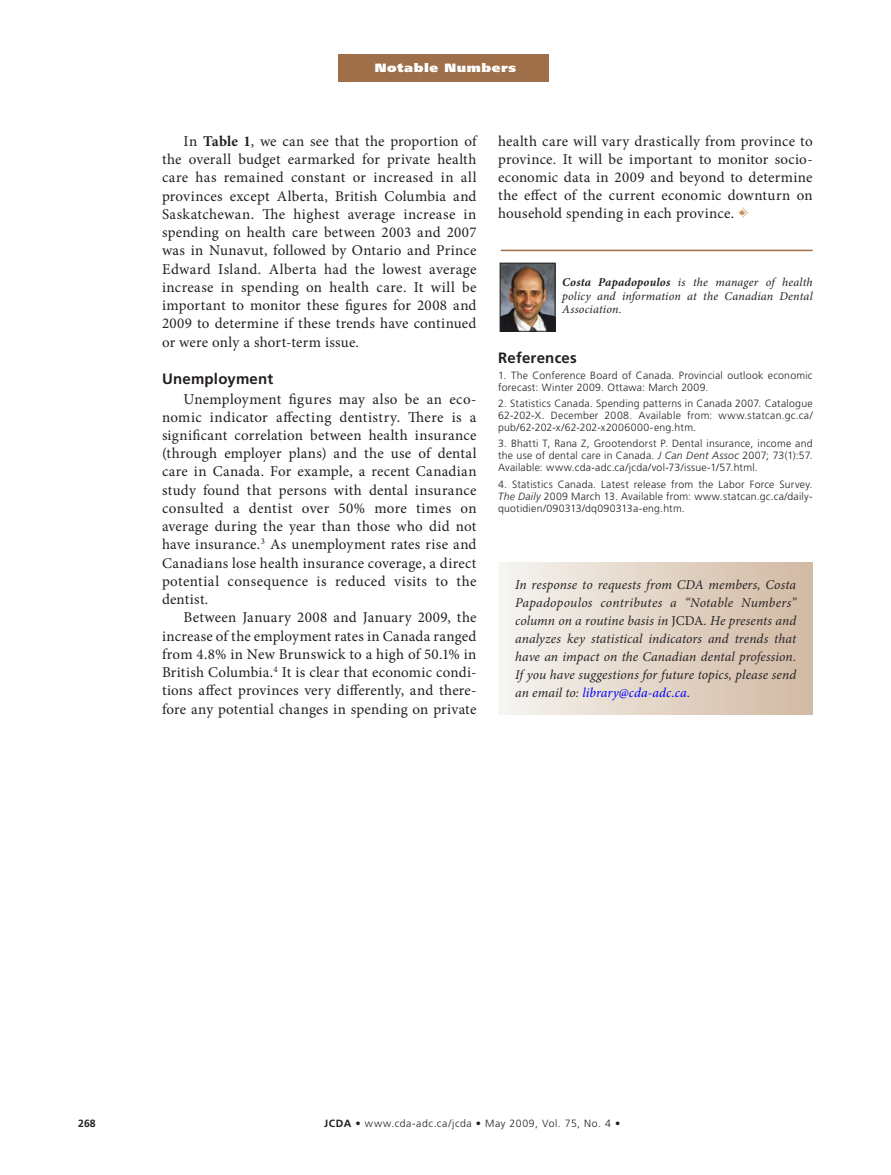
<style>
.page{position:relative;width:891px;height:1175px;background:#fff}
.page>*{position:absolute;margin:0;border:0;box-sizing:border-box;transform-origin:0 0}
.t1{font:15px/18.3px "Minion Pro";letter-spacing:.015em;color:#231f20;text-align:justify}
.t2{font:700 15px "Frutiger LT Std";letter-spacing:.015em;color:#231f20}
.t3{font:italic 13.5px/18px "Minion Pro";letter-spacing:.005em;color:#262324;text-align:justify}
.t4{font:italic 12px/13.5px "Minion Pro";letter-spacing:.015em;color:#231f20;text-align:justify}
.t5{font:900 12px "Frutiger LT Std";color:#fff;scale:1.15 1}
.t6{font:300 10.5px/12px "Frutiger LT Std";letter-spacing:.025em;color:#231f20;text-align:justify}
.t7{font:300 10.5px "Frutiger LT Std";letter-spacing:.055em;color:#231f20}
.t8{font:700 10.5px "Frutiger LT Std";color:#231f20}
.s1{font-weight:700}
.s2{font-family:"CDA";color:#c98c58}
.s3{font-style:italic}
.s4{font-style:normal}
.s5{color:#00f}
</style>
<div class="page">
<hr style="left:501px;top:250px;width:312px;height:1px;background:#9f6f49">
<div style="left:338px;top:54px;width:210px;height:27px;background:#9f6f49"></div>
<div style="left:498px;top:562px;width:315px;height:152px;background:linear-gradient(to right,#f6f4f0,#d1b8a2)"></div>
<img style="left:502px;top:265px;width:51px;height:65px">
<div style="left:500px;top:263px;width:55px;height:69px;border:1px solid #231f20"></div>
<p class="t5" style="left:375px;top:60px;width:125px">Notable Numbers</p>
<p class="t1" style="left:162px;top:132px;width:316px;text-indent:22px">In <span class="s1">Table 1</span>, we can see that the proportion of the overall budget earmarked for private health care has remained constant or increased in all provinces except Alberta, British Columbia and Saskatchewan. The highest average increase in spending on health care between 2003 and 2007 was in Nunavut, followed by Ontario and Prince Edward Island. Alberta had the lowest average increase in spending on health care. It will be important to monitor these figures for 2008 and 2009 to determine if these trends have continued or were only a short-term issue.</p>
<p class="t2" style="left:162px;top:370px;width:113px">Unemployment</p>
<p class="t1" style="left:162px;top:390px;width:316px;text-indent:22px">Unemployment figures may also be an eco&shy;nomic indicator affecting dentistry. There is a significant correlation between health insurance (through employer plans) and the use of dental care in Canada. For example, a recent Canadian study found that persons with dental insurance consulted a dentist over 50% more times on average during the year than those who did not have insurance.<sup>3</sup> As unemployment rates rise and Canadians lose health insurance coverage, a direct potential consequence is reduced visits to the dentist.</p>
<p class="t1" style="left:162px;top:608px;width:316px;text-indent:22px">Between January 2008 and January 2009, the increase of the employment rates in Canada ranged from 4.8% in New Brunswick to a high of 50.1% in British Columbia.<sup>4</sup> It is clear that economic condi&shy;tions affect provinces very differently, and there&shy;fore any potential changes in spending on private</p>
<p class="t1" style="left:498px;top:132px;width:316px">health care will vary drastically from province to province. It will be important to monitor socio&shy;economic data in 2009 and beyond to determine the effect of the current economic downturn on household spending in each province. <span class="s2">a</span></p>
<p class="t4" style="left:562px;top:276px;width:252px"><span class="s1">Costa Papadopoulos</span> is the manager of health policy and information at the Canadian Dental Association.</p>
<p class="t2" style="left:498px;top:349px;width:80px">References</p>
<p class="t6" style="left:498px;top:369px;width:316px">1. The Conference Board of Canada. Provincial outlook economic forecast: Winter 2009. Ottawa: March 2009.</p>
<p class="t6" style="left:498px;top:397px;width:316px">2. Statistics Canada. Spending patterns in Canada 2007. Catalogue 62-202-X. December 2008. Available from: www.statcan.gc.ca/ pub/62-202-x/62-202-x2006000-eng.htm.</p>
<p class="t6" style="left:498px;top:438px;width:316px">3. Bhatti T, Rana Z, Grootendorst P. Dental insurance, income and the use of dental care in Canada. <span class="s3">J Can Dent Assoc</span> 2007; 73(1):57.<br>Available: www.cda-adc.ca/jcda/vol-73/issue-1/57.html.</p>
<p class="t6" style="left:498px;top:478px;width:316px">4. Statistics Canada. Latest release from the Labor Force Survey.<br><span class="s3">The Daily</span> 2009 March 13. Available from: www.statcan.gc.ca/daily&shy;quotidien/090313/dq090313a-eng.htm.</p>
<p class="t3" style="left:515px;top:576px;width:283px">In response to requests from CDA members, Costa Papadopoulos contributes a “Notable Numbers” column on a routine basis in <span class="s4">JCDA</span>. He presents and analyzes key statistical indicators and trends that have an impact on the Canadian dental profession.<br>If you have suggestions for future topics, please send an email to: <span class="s5">library@cda-adc.ca</span>.</p>
<p class="t8" style="left:78px;top:1117px;width:19px">268</p>
<p class="t7" style="left:324px;top:1117px;width:298px"><span class="s1">JCDA •</span> www.cda-adc.ca/jcda • May 2009, Vol. 75, No. 4 •</p>
</div>
